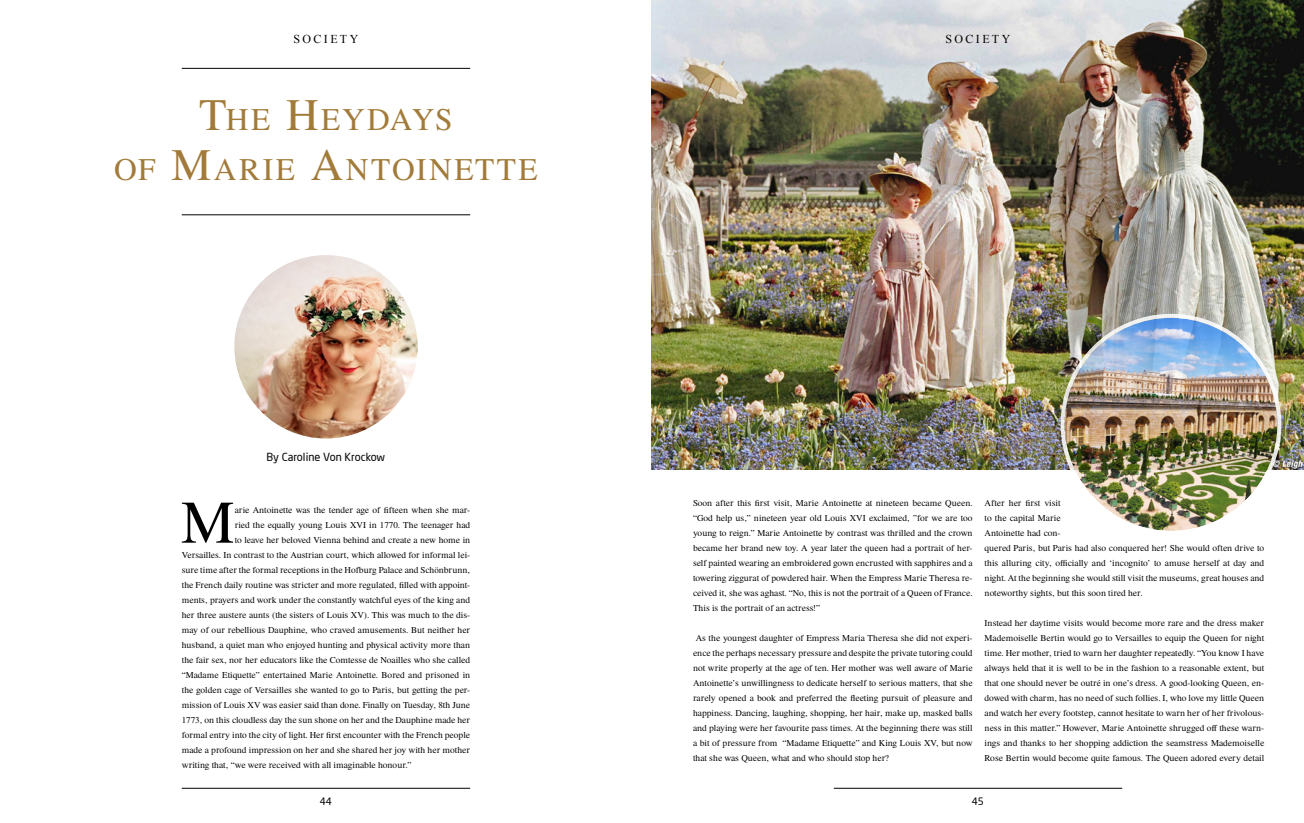
<style>
.page{position:relative;width:1304px;height:823px;background:#fff}
.page>*{position:absolute;margin:0;border:0;box-sizing:border-box;transform-origin:0 0}
.t1{font:60.4px "Times Newer Roman";color:#000}
.t2{font:31.5px/50px "Times Newer Roman";letter-spacing:.075em;color:#a27b3a;text-align:center}
.t3{font:12px "Times New Roman";letter-spacing:.195em;color:#000}
.t4{font:11px "Neo Sans Pro";color:#000}
.t5{font:10px "Neo Sans Pro";color:#000}
.t6{font:9px/15px "Times Newer Roman";color:#000;text-align:justify}
.s1{font-size:45px}
</style>
<div class="page">
<img style="left:652px;top:1px;width:652px;height:468px">
<img style="left:1065px;top:317px;width:212px;height:213px;border-radius:106px">
<hr style="left:834px;top:787px;width:288px;height:1px;background:#000">
<hr style="left:182px;top:214px;width:288px;height:1px;background:#000">
<img style="left:234px;top:255px;width:184px;height:183px;border-radius:92px">
<hr style="left:182px;top:787px;width:288px;height:1px;background:#000">
<hr style="left:182px;top:68px;width:288px;height:1px;background:#000">
<h3 class="t3" style="left:293px;top:32px;width:67px">SOCIETY</h3>
<h2 class="t2" style="left:114px;top:93px;width:425px"><span class="s1">T</span>HE <span class="s1">H</span>EYDAYS<br>OF <span class="s1">M</span>ARIE <span class="s1">A</span>NTOINETTE</h2>
<p class="t4" style="left:266px;top:452px;width:120px">By Caroline Von Krockow</p>
<h1 class="t1" style="left:181px;top:478px;width:55px">M</h1>
<p class="t6" style="left:235px;top:501px;width:237px">arie Antoinette was the tender age of fifteen when she mar-</p>
<p class="t6" style="left:235px;top:516px;width:237px">ried the equally young Louis XVI in 1770. The teenager had</p>
<p class="t6" style="left:235px;top:531px;width:237px">to leave her beloved Vienna behind and create a new home in</p>
<p class="t6" style="left:182px;top:546px;width:290px">Versailles. In contrast to the Austrian court, which allowed for informal lei-</p>
<p class="t6" style="left:182px;top:561px;width:290px">sure time after the formal receptions in the Hofburg Palace and Schönbrunn,</p>
<p class="t6" style="left:182px;top:576px;width:290px">the French daily routine was stricter and more regulated, filled with appoint-</p>
<p class="t6" style="left:182px;top:591px;width:290px">ments, prayers and work under the constantly watchful eyes of the king and</p>
<p class="t6" style="left:182px;top:606px;width:290px">her three austere aunts (the sisters of Louis XV). This was much to the dis-</p>
<p class="t6" style="left:182px;top:621px;width:290px">may of our rebellious Dauphine, who craved amusements. But neither her</p>
<p class="t6" style="left:182px;top:636px;width:290px">husband, a quiet man who enjoyed hunting and physical activity more than</p>
<p class="t6" style="left:182px;top:651px;width:290px">the fair sex, nor her educators like the Comtesse de Noailles who she called</p>
<p class="t6" style="left:182px;top:666px;width:290px">“Madame Etiquette” entertained Marie Antoinette. Bored and prisoned in</p>
<p class="t6" style="left:182px;top:681px;width:290px">the golden cage of Versailles she wanted to go to Paris, but getting the per-</p>
<p class="t6" style="left:182px;top:696px;width:290px">mission of Louis XV was easier said than done. Finally on Tuesday, 8th June</p>
<p class="t6" style="left:182px;top:711px;width:290px">1773, on this cloudless day the sun shone on her and the Dauphine made her</p>
<p class="t6" style="left:182px;top:726px;width:290px">formal entry into the city of light. Her first encounter with the French people</p>
<p class="t6" style="left:182px;top:741px;width:290px">made a profound impression on her and she shared her joy with her mother</p>
<p class="t6" style="left:182px;top:756px;width:231px">writing that, “we were received with all imaginable honour.”</p>
<p class="t5" style="left:320px;top:796px;width:14px">44</p>
<h3 class="t3" style="left:945px;top:32px;width:67px">SOCIETY</h3>
<p class="t6" style="left:693px;top:495px;width:281px">Soon after this first visit, Marie Antoinette at nineteen became Queen. “God help us,” nineteen year old Louis XVI exclaimed, ”for we are too young to reign.” Marie Antoinette by contrast was thrilled and the crown became her brand new toy. A year later the queen had a portrait of her&shy;self painted wearing an embroidered gown encrusted with sapphires and a towering ziggurat of powdered hair. When the Empress Marie Theresa re&shy;ceived it, she was aghast. “No, this is not the portrait of a Queen of France.<br>This is the portrait of an actress!”</p>
<p class="t6" style="left:693px;top:630px;width:281px">As the youngest daughter of Empress Maria Theresa she did not experi&shy;ence the perhaps necessary pressure and despite the private tutoring could not write properly at the age of ten. Her mother was well aware of Marie Antoinette’s unwillingness to dedicate herself to serious matters, that she rarely opened a book and preferred the fleeting pursuit of pleasure and happiness. Dancing, laughing, shopping, her hair, make up, masked balls and playing were her favourite pass times. At the beginning there was still a bit of pressure from “Madame Etiquette” and King Louis XV, but now that she was Queen, what and who should stop her?</p>
<p class="t6" style="left:985px;top:495px;width:281px;text-align:left">After her first visit<br>to the capital Marie<br>Antoinette had con-<br>quered Paris, but Paris had also conquered her! She would often drive to this alluring city, officially and ‘incognito’ to amuse herself at day and night. At the beginning she would still visit the museums, great houses and noteworthy sights, but this soon tired her.</p>
<p class="t6" style="left:985px;top:615px;width:281px">Instead her daytime visits would become more rare and the dress maker Mademoiselle Bertin would go to Versailles to equip the Queen for night time. Her mother, tried to warn her daughter repeatedly. “You know I have always held that it is well to be in the fashion to a reasonable extent, but that one should never be outré in one’s dress. A good-looking Queen, en&shy;dowed with charm, has no need of such follies. I, who love my little Queen and watch her every footstep, cannot hesitate to warn her of her frivolous&shy;ness in this matter.” However, Marie Antoinette shrugged off these warn&shy;ings and thanks to her shopping addiction the seamstress Mademoiselle Rose Bertin would become quite famous. The Queen adored every detail</p>
<p class="t5" style="left:972px;top:796px;width:14px">45</p>
</div>
